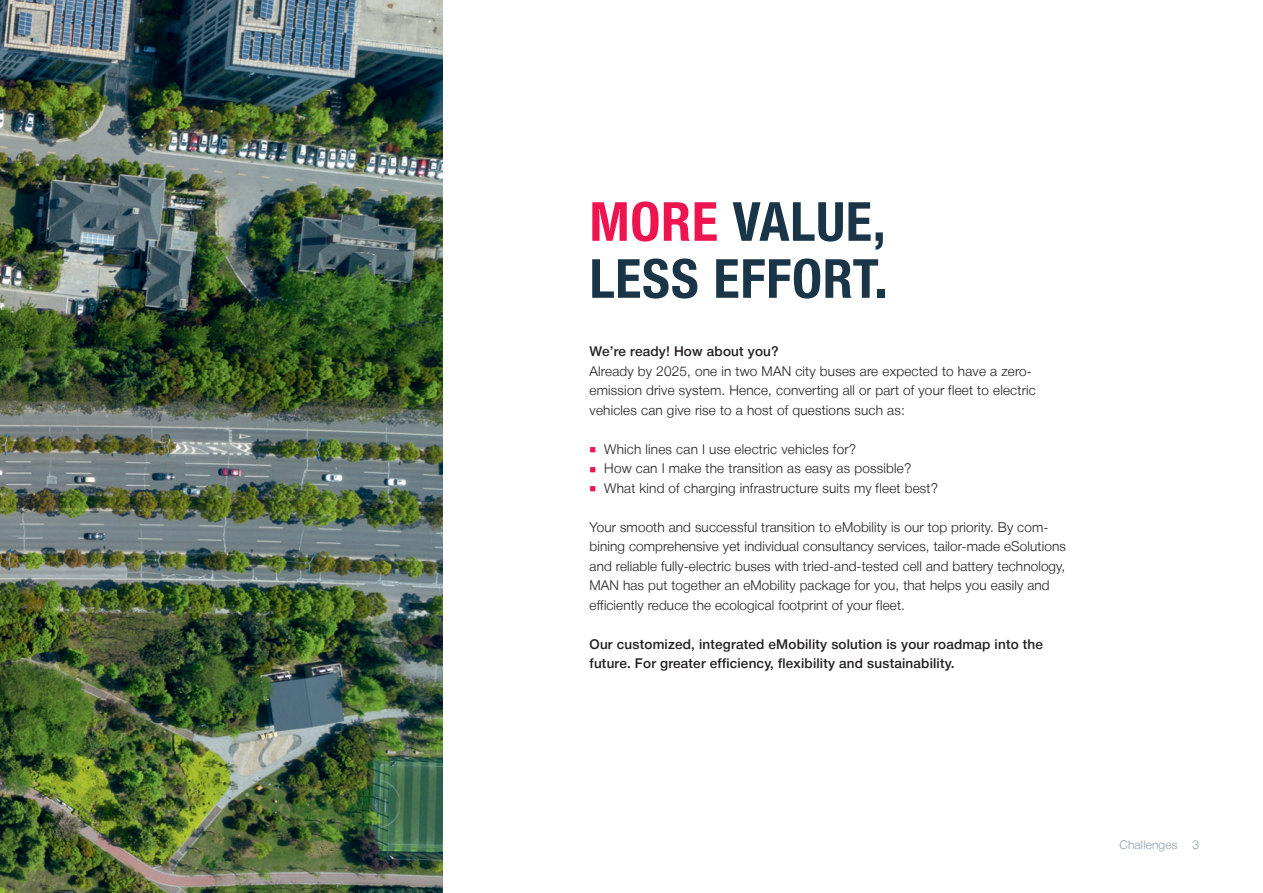
<style>
.page{position:relative;width:1263px;height:893px;background:#fff}
.page>*{position:absolute;margin:0;border:0;box-sizing:border-box;transform-origin:0 0}
.t1{font:700 54px/57px "Man Global Condensed";letter-spacing:.015em;color:#1a3548}
.t2{font:300 13.5px/19.5px "Man Global";letter-spacing:.01em;color:#231f20}
.t3{font:500 13.5px/19.5px "Man Global";letter-spacing:.015em;color:#231f20}
.t4{font:300 12px "Man Global";letter-spacing:.01em;color:#8f9daa}
.s1{color:#ed1450}
</style>
<div class="page">
<img style="left:0;top:0;width:442px;height:893px">
<h1 class="t1" style="left:589px;top:192px;width:299px"><span class="s1">MORE</span> VALUE,<br>LESS EFFORT.</h1>
<p class="t3" style="left:589px;top:341px;width:191px">We’re ready! How about you?</p>
<p class="t2" style="left:589px;top:361px;width:448px">Already by 2025, one in two MAN city buses are expected to have a zero&shy;emission drive system. Hence, converting all or part of your fleet to electric vehicles can give rise to a host of questions such as:</p>
<p class="t2" style="left:604px;top:439px;width:335px">Which lines can I use electric vehicles for?<br>How can I make the transition as easy as possible?<br>What kind of charging infrastructure suits my fleet best?</p>
<p class="t2" style="left:589px;top:517px;width:478px">Your smooth and successful transition to eMobility is our top priority. By com&shy;bining comprehensive yet individual consultancy services, tailor-made eSolutions and reliable fully-electric buses with tried-and-tested cell and battery technology, MAN has put together an eMobility package for you, that helps you easily and efficiently reduce the ecological footprint of your fleet.</p>
<p class="t3" style="left:589px;top:634px;width:455px">Our customized, integrated eMobility solution is your roadmap into the future. For greater efficiency, flexibility and sustainability.</p>
<p class="t4" style="left:1119px;top:838px;width:81px">Challenges 3</p>
</div>
